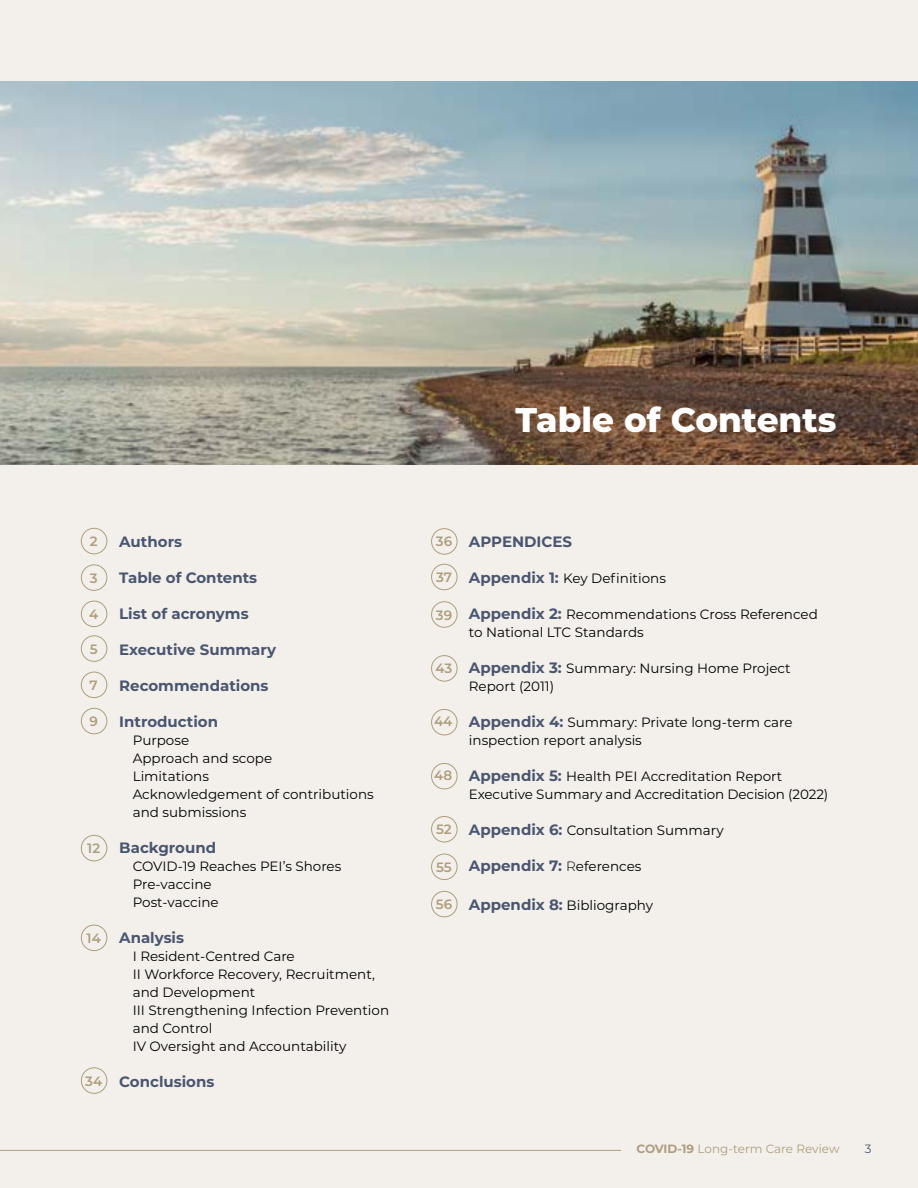
<style>
.page{position:relative;width:918px;height:1188px;background:#f3f0eb}
.page>*{position:absolute;margin:0;border:0;box-sizing:border-box;transform-origin:0 0}
.t1{font:800 34.2px "Montserrat";color:#fff}
.t2{font:700 15px "Montserrat";color:#4a5670}
.t3{font:13.5px/18px "Montserrat";color:#000}
.t4{font:600 13.5px "Montserrat";color:#ae9d7e}
.t5{font:12px "Montserrat";letter-spacing:-.005em;color:#ae9d7e}
.t6{font:12px "Montserrat";color:#4a5670}
.s1{font-weight:700;font-size:15px;color:#4a5670}
.s2{font-weight:300;font-size:13.5px;color:#000}
.s3{font-weight:400;font-size:13.5px;color:#000}
.s4{font-weight:700}
</style>
<div class="page">
<hr style="left:0;top:1150px;width:621px;height:1px;background:#ae9d7e">
<img style="left:0;top:81px;width:918px;height:383px">
<div style="left:81px;top:528px;width:26px;height:26px;border:1px solid #ae9d7e;border-radius:50%"></div>
<div style="left:81px;top:601px;width:26px;height:26px;border:1px solid #ae9d7e;border-radius:50%"></div>
<div style="left:81px;top:672px;width:26px;height:26px;border:1px solid #ae9d7e;border-radius:50%"></div>
<div style="left:81px;top:835px;width:26px;height:26px;border:1px solid #ae9d7e;border-radius:50%"></div>
<div style="left:81px;top:564px;width:26px;height:27px;border:1px solid #ae9d7e;border-radius:50%"></div>
<div style="left:81px;top:635px;width:26px;height:27px;border:1px solid #ae9d7e;border-radius:50%"></div>
<div style="left:81px;top:708px;width:26px;height:26px;border:1px solid #ae9d7e;border-radius:50%"></div>
<div style="left:81px;top:925px;width:26px;height:26px;border:1px solid #ae9d7e;border-radius:50%"></div>
<div style="left:81px;top:1067px;width:26px;height:27px;border:1px solid #ae9d7e;border-radius:50%"></div>
<div style="left:431px;top:528px;width:27px;height:27px;border:1px solid #ae9d7e;border-radius:50%"></div>
<div style="left:431px;top:601px;width:27px;height:27px;border:1px solid #ae9d7e;border-radius:50%"></div>
<div style="left:431px;top:709px;width:27px;height:26px;border:1px solid #ae9d7e;border-radius:50%"></div>
<div style="left:431px;top:854px;width:27px;height:26px;border:1px solid #ae9d7e;border-radius:50%"></div>
<div style="left:431px;top:564px;width:27px;height:26px;border:1px solid #ae9d7e;border-radius:50%"></div>
<div style="left:431px;top:655px;width:27px;height:27px;border:1px solid #ae9d7e;border-radius:50%"></div>
<div style="left:431px;top:816px;width:27px;height:26px;border:1px solid #ae9d7e;border-radius:50%"></div>
<div style="left:431px;top:763px;width:27px;height:26px;border:1px solid #ae9d7e;border-radius:50%"></div>
<div style="left:431px;top:891px;width:27px;height:26px;border:1px solid #ae9d7e;border-radius:50%"></div>
<p class="t4" style="left:90px;top:532px;width:9px">2</p>
<p class="t4" style="left:90px;top:568px;width:9px">3</p>
<p class="t4" style="left:89px;top:605px;width:11px">4</p>
<p class="t4" style="left:90px;top:639px;width:9px">5</p>
<p class="t4" style="left:90px;top:675px;width:10px">7</p>
<p class="t4" style="left:90px;top:712px;width:10px">9</p>
<p class="t4" style="left:87px;top:839px;width:15px">12</p>
<p class="t4" style="left:87px;top:929px;width:16px">14</p>
<p class="t4" style="left:85px;top:1071px;width:19px">34</p>
<p class="t2" style="left:119px;top:531px;width:64px">Authors</p>
<p class="t2" style="left:119px;top:567px;width:140px">Table of Contents</p>
<p class="t2" style="left:119px;top:603px;width:131px">List of acronyms</p>
<p class="t2" style="left:119px;top:639px;width:159px">Executive Summary</p>
<p class="t2" style="left:119px;top:675px;width:151px">Recommendations</p>
<p class="t2" style="left:119px;top:711px;width:100px">Introduction</p>
<p class="t3" style="left:133px;top:730px;width:243px">Purpose<br>Approach and scope<br>Limitations<br>Acknowledgement of contributions and submissions</p>
<p class="t2" style="left:119px;top:837px;width:98px">Background</p>
<p class="t3" style="left:133px;top:856px;width:210px">COVID-19 Reaches PEI’s Shores<br>Pre-vaccine<br>Post-vaccine</p>
<p class="t2" style="left:119px;top:927px;width:66px">Analysis</p>
<p class="t3" style="left:133px;top:946px;width:258px">I Resident-Centred Care<br>II Workforce Recovery, Recruitment, and Development<br>III Strengthening Infection Prevention and Control<br>IV Oversight and Accountability</p>
<p class="t2" style="left:119px;top:1071px;width:97px">Conclusions</p>
<h1 class="t1" style="left:515px;top:394px;width:323px">Table of Contents</h1>
<p class="t4" style="left:436px;top:532px;width:18px">36</p>
<p class="t4" style="left:436px;top:568px;width:17px">37</p>
<p class="t4" style="left:436px;top:605px;width:18px">39</p>
<p class="t4" style="left:436px;top:659px;width:18px">43</p>
<p class="t4" style="left:434px;top:712px;width:20px">44</p>
<p class="t4" style="left:434px;top:766px;width:20px">48</p>
<p class="t4" style="left:436px;top:820px;width:17px">52</p>
<p class="t4" style="left:436px;top:857px;width:17px">55</p>
<p class="t4" style="left:436px;top:895px;width:18px">56</p>
<p class="t2" style="left:469px;top:531px;width:105px">APPENDICES</p>
<p class="t3" style="left:469px;top:568px;width:199px"><span class="s1">Appendix 1:</span> Key Definitions</p>
<p class="t3" style="left:469px;top:604px;width:351px"><span class="s1">Appendix 2:</span> Recommendations Cross Referenced to National LTC Standards</p>
<p class="t3" style="left:469px;top:658px;width:323px"><span class="s1">Appendix 3:</span> Summary: Nursing Home Project<br>Report (2011)</p>
<p class="t3" style="left:469px;top:712px;width:325px"><span class="s1">Appendix 4:</span> Summary: Private long-term care inspection report analysis</p>
<p class="t3" style="left:469px;top:766px;width:361px"><span class="s1">Appendix 5:</span> Health PEI Accreditation Report<br>Executive Summary and Accreditation Decision (2022)</p>
<p class="t3" style="left:469px;top:820px;width:256px"><span class="s1">Appendix 6:</span> Consultation Summary</p>
<p class="t2" style="left:469px;top:855px;width:174px">Appendix 7: <span class="s2">R</span><span class="s3">eferences</span></p>
<p class="t3" style="left:469px;top:895px;width:186px"><span class="s1">Appendix 8:</span> Bibliography</p>
<p class="t5" style="left:636px;top:1141px;width:205px"><span class="s4">COVID-19</span> Long-term Care Review</p>
<p class="t6" style="left:865px;top:1141px;width:8px">3</p>
</div>
